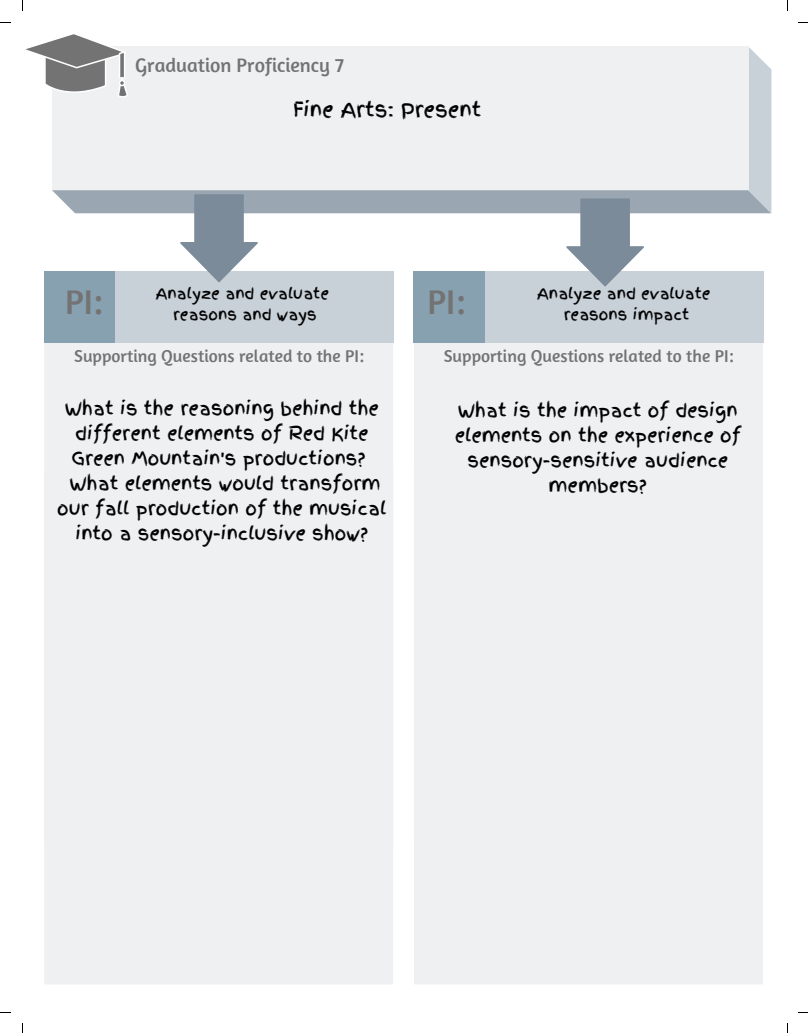
<style>
.page{position:relative;width:808px;height:1033px;background:#fff}
.page>*{position:absolute;margin:0;border:0;box-sizing:border-box;transform-origin:0 0}
.t1{font:35px "Amaranth";color:#737373}
.t2{font:20px "Amaranth";color:#737373}
.t3{font:20px "Finger Paint";color:#000}
.t4{font:18.12px/24.9px "Finger Paint";color:#000;text-align:center}
.t5{font:17.5px "Amaranth";color:#737373}
.t6{font:15px/20.6px "Finger Paint";color:#000;text-align:center}
</style>
<div class="page">
<div style="left:44px;top:342px;width:349px;height:126px;background:#eff0f2"></div>
<div style="left:414px;top:342px;width:348px;height:125px;background:#eff0f2"></div>
<div style="left:44px;top:271px;width:71px;height:71px;background:#87a1b0"></div>
<div style="left:115px;top:271px;width:279px;height:71px;background:#c8d0d8"></div>
<div style="left:413px;top:271px;width:72px;height:71px;background:#87a1b0"></div>
<div style="left:485px;top:271px;width:278px;height:71px;background:#c8d0d8"></div>
<svg style="left:25px;top:34px;width:746px;height:252px"></svg>
<div style="left:44px;top:468px;width:349px;height:516px;background:#eff0f2"></div>
<div style="left:414px;top:467px;width:348px;height:517px;background:#eff0f2"></div>
<p class="t2" style="left:135px;top:52px;width:210px">Graduation Proficiency 7</p>
<p class="t3" style="left:293px;top:95px;width:190px">Fine Arts: Present</p>
<p class="t6" style="left:156px;top:284px;width:175px">Analyze and evaluate reasons and ways</p>
<p class="t6" style="left:537px;top:284px;width:175px">Analyze and evaluate reasons impact</p>
<h1 class="t1" style="left:65px;top:280px;width:39px">PI:</h1>
<h1 class="t1" style="left:427px;top:280px;width:39px">PI:</h1>
<p class="t5" style="left:74px;top:344px;width:291px">Supporting Questions related to the PI:</p>
<p class="t5" style="left:443px;top:344px;width:291px">Supporting Questions related to the PI:</p>
<p class="t4" style="left:57px;top:396px;width:331px">What is the reasoning behind the different elements of Red Kite<br>Green Mountain's productions?<br>What elements would transform our fall production of the musical into a sensory-inclusive show?</p>
<p class="t4" style="left:454px;top:398px;width:288px">What is the impact of design elements on the experience of sensory-sensitive audience members?</p>
</div>
